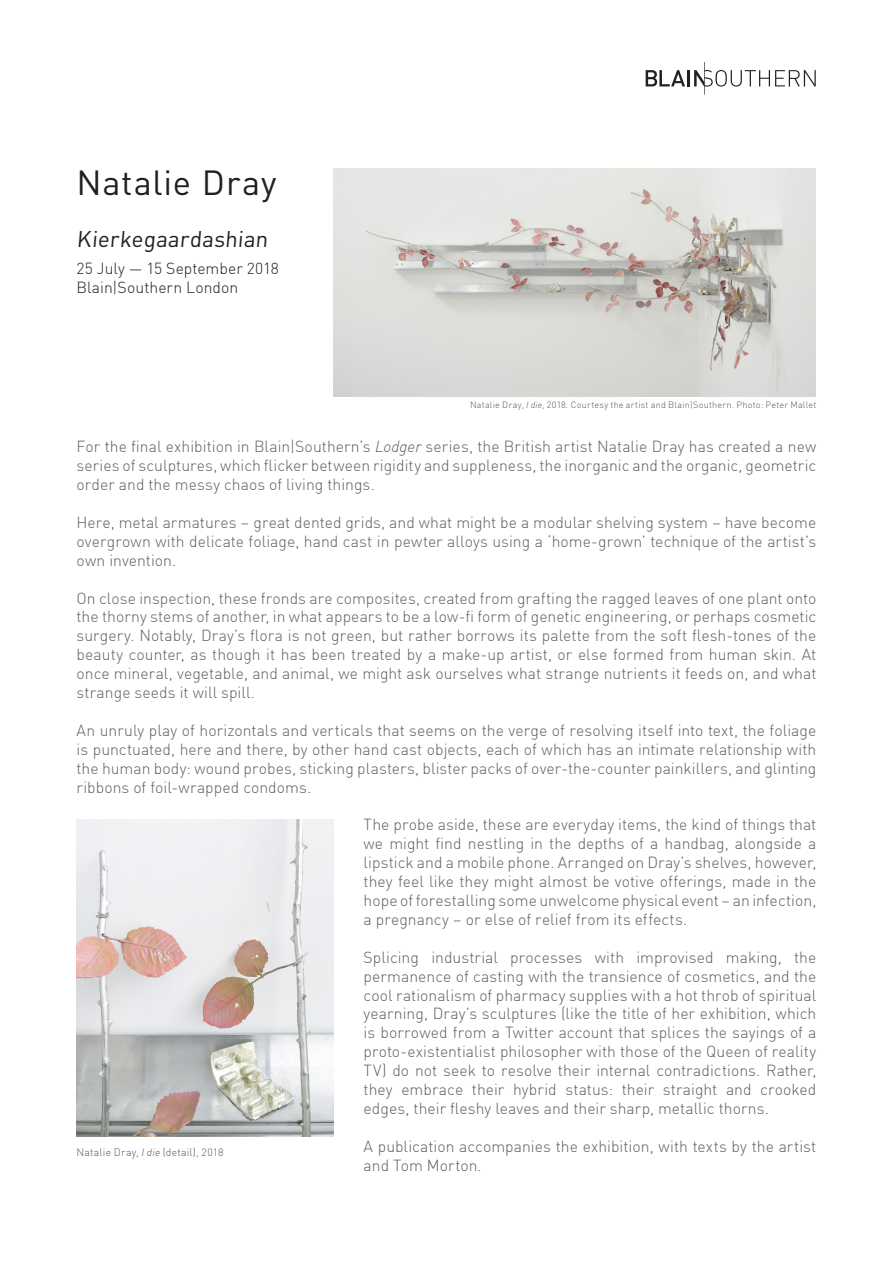
<style>
.page{position:relative;width:893px;height:1263px;background:#fff}
.page>*{position:absolute;margin:0;border:0;box-sizing:border-box;transform-origin:0 0}
.t1{font:34.5px "DIN Pro";letter-spacing:.025em;color:#231f20}
.t2{font:22.5px "DIN Pro";color:#231f20}
.t3{font:300 15.75px/18.9px "DIN Offc Pro";color:#5f5f62;text-align:justify}
.t4{font:300 15.75px "DIN Offc Pro";color:#231f20}
.t5{font:300 10.5px "DIN Offc Pro";letter-spacing:.02em;color:#57585a}
.t6{font:300 9px "DIN Offc Pro";letter-spacing:.025em;color:#57585a}
.s1{font-style:italic}
</style>
<div class="page">
<svg style="left:646px;top:70px;width:39px;height:16px"></svg>
<hr style="left:687px;top:70px;width:3px;height:16px;background:#231f20">
<svg style="left:694px;top:62px;width:122px;height:33px"></svg>
<img style="left:334px;top:168px;width:482px;height:228px">
<img style="left:77px;top:820px;width:257px;height:316px">
<p class="t1" style="left:77px;top:155px;width:202px">Natalie Dray</p>
<p class="t2" style="left:77px;top:221px;width:196px">Kierkegaardashian</p>
<p class="t4" style="left:77px;top:256px;width:204px">25 July — 15 September 2018</p>
<p class="t4" style="left:77px;top:275px;width:163px">Blain|Southern London</p>
<p class="t6" style="left:470px;top:398px;width:348px">Natalie Dray, <span class="s1">I die</span>, 2018<span class="s1">.</span> Courtesy the artist and Blain|Southern. Photo: Peter Mallet</p>
<p class="t3" style="left:77px;top:436px;width:741px">For the final exhibition in Blain|Southern’s <span class="s1">Lodger</span> series, the British artist Natalie Dray has created a new series of sculptures, which flicker between rigidity and suppleness, the inorganic and the organic, geometric order and the messy chaos of living things.</p>
<p class="t3" style="left:77px;top:512px;width:741px">Here, metal armatures – great dented grids, and what might be a modular shelving system – have become overgrown with delicate foliage, hand cast in pewter alloys using a ‘home-grown’ technique of the artist’s own invention.</p>
<p class="t3" style="left:77px;top:587px;width:741px">On close inspection, these fronds are composites, created from grafting the ragged leaves of one plant onto the thorny stems of another, in what appears to be a low-fi form of genetic engineering, or perhaps cosmetic surgery. Notably, Dray’s flora is not green, but rather borrows its palette from the soft flesh-tones of the beauty counter, as though it has been treated by a make-up artist, or else formed from human skin. At once mineral, vegetable, and animal, we might ask ourselves what strange nutrients it feeds on, and what strange seeds it will spill.</p>
<p class="t3" style="left:77px;top:720px;width:741px">An unruly play of horizontals and verticals that seems on the verge of resolving itself into text, the foliage is punctuated, here and there, by other hand cast objects, each of which has an intimate relationship with the human body: wound probes, sticking plasters, blister packs of over-the-counter painkillers, and glinting ribbons of foil-wrapped condoms.</p>
<p class="t3" style="left:364px;top:814px;width:454px">The probe aside, these are everyday items, the kind of things that we might find nestling in the depths of a handbag, alongside a lipstick and a mobile phone. Arranged on Dray’s shelves, however, they feel like they might almost be votive offerings, made in the hope of forestalling some unwelcome physical event – an infection, a pregnancy – or else of relief from its effects.</p>
<p class="t3" style="left:364px;top:946px;width:454px">Splicing industrial processes with improvised making, the permanence of casting with the transience of cosmetics, and the cool rationalism of pharmacy supplies with a hot throb of spiritual yearning, Dray’s sculptures (like the title of her exhibition, which is borrowed from a Twitter account that splices the sayings of a proto-existentialist philosopher with those of the Queen of reality TV) do not seek to resolve their internal contradictions. Rather, they embrace their hybrid status: their straight and crooked edges, their fleshy leaves and their sharp, metallic thorns.</p>
<p class="t3" style="left:364px;top:1135px;width:454px">A publication accompanies the exhibition, with texts by the artist and Tom Morton.</p>
<p class="t5" style="left:77px;top:1145px;width:149px">Natalie Dray, <span class="s1">I die</span> (detail), 2018</p>
</div>
